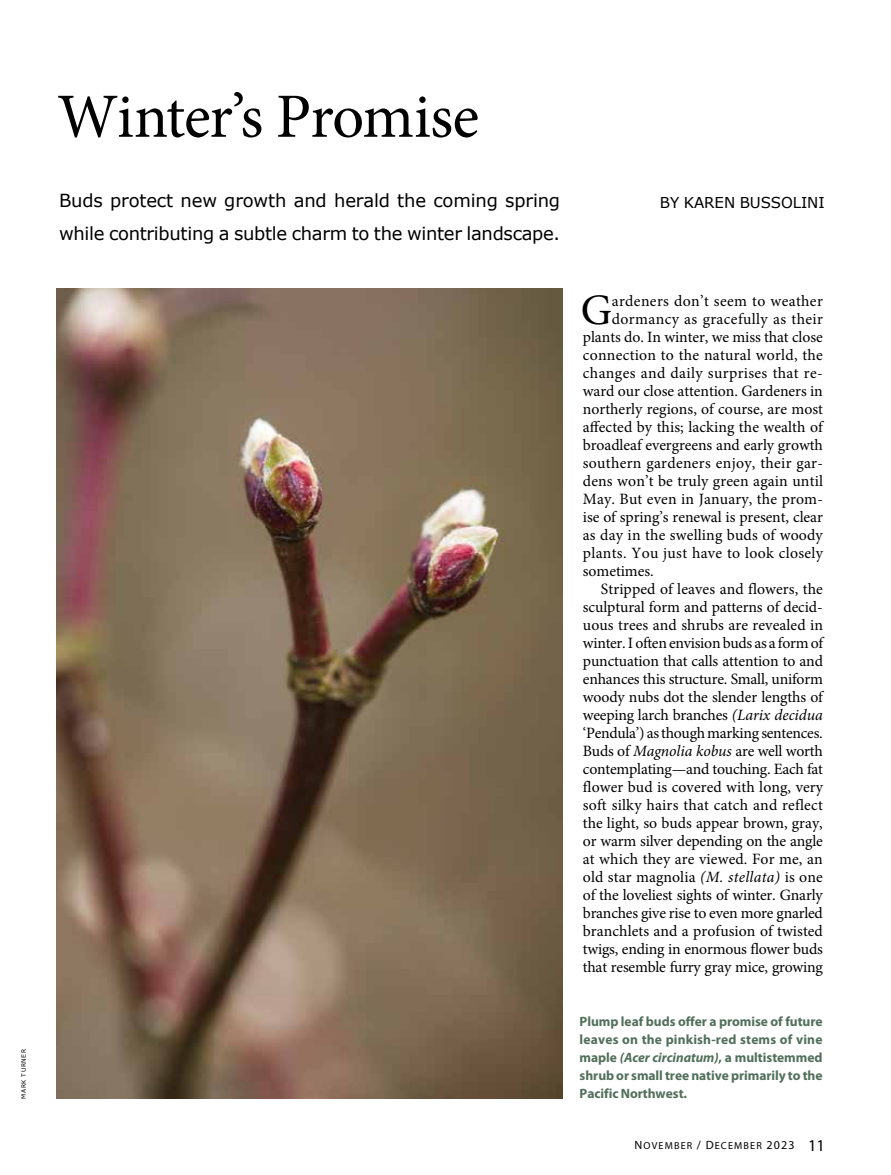
<style>
.page{position:relative;width:891px;height:1175px;background:#fff}
.page>*{position:absolute;margin:0;border:0;box-sizing:border-box;transform-origin:0 0}
.t1{font:63px "Minion Pro";letter-spacing:-.02em;color:#000}
.t2{font:43.5px "Minion Pro";color:#000}
.t3{font:18px/33px "Verdana";letter-spacing:-.015em;color:#000}
.t4{font:15.75px "Minion Pro";letter-spacing:-.005em;color:#000}
.t5{font:15.75px "Minion Pro";letter-spacing:.02em;color:#000}
.t6{font:15.75px "Minion Pro";letter-spacing:.015em;color:#000}
.t7{font:15.75px "Minion Pro";letter-spacing:.025em;color:#000}
.t8{font:15px "Verdana";letter-spacing:-.005em;color:#000}
.t9{font:700 13.5px/18px "Myriad Pro";letter-spacing:-.005em;color:#516f5b;text-align:justify}
.t10{font:10.2px "Myriad Pro Regular SC850";letter-spacing:.115em;color:#000}
.t11{font:6px "Verdana";letter-spacing:.095em;color:#000}
.s1{font-style:italic}
.s2{font-size:12px}
.s3{font-family:"Myriad Pro";font-size:12px}
.s4{font-family:"Myriad Pro";font-size:16.5px}
</style>
<div class="page">
<img style="left:57px;top:288px;width:506px;height:810px">
<p class="t11" style="left:20px;top:1098px;width:51px;rotate:-90deg">MARK TURNER</p>
<h1 class="t1" style="left:57px;top:74px;width:424px">Winter’s Promise</h1>
<p class="t3" style="left:59px;top:184px;width:503px">Buds protect new growth and herald the coming spring while contributing a subtle charm to the winter landscape.</p>
<p class="t8" style="left:660px;top:193px;width:166px">BY KAREN BUSSOLINI</p>
<h2 class="t2" style="left:581px;top:281px;width:33px">G</h2>
<p class="t5" style="left:612px;top:290px;width:212px">ardeners don’t seem to weather</p>
<p class="t7" style="left:612px;top:308px;width:213px">dormancy as gracefully as their</p>
<p class="t4" style="left:583px;top:326px;width:242px">plants do. In winter, we miss that close</p>
<p class="t6" style="left:583px;top:344px;width:241px">connection to the natural world, the</p>
<p class="t7" style="left:583px;top:362px;width:241px">changes and daily surprises that re-</p>
<p class="t4" style="left:583px;top:380px;width:242px">ward our close attention. Gardeners in</p>
<p class="t4" style="left:583px;top:398px;width:242px">northerly regions, of course, are most</p>
<p class="t4" style="left:583px;top:416px;width:241px">affected by this; lacking the wealth of</p>
<p class="t4" style="left:583px;top:434px;width:241px">broadleaf evergreens and early growth</p>
<p class="t5" style="left:583px;top:452px;width:242px">southern gardeners enjoy, their gar-</p>
<p class="t4" style="left:583px;top:470px;width:242px">dens won’t be truly green again until</p>
<p class="t4" style="left:583px;top:488px;width:242px">May. But even in January, the prom-</p>
<p class="t4" style="left:583px;top:506px;width:241px">ise of spring’s renewal is present, clear</p>
<p class="t4" style="left:583px;top:524px;width:241px">as day in the swelling buds of woody</p>
<p class="t5" style="left:583px;top:542px;width:242px">plants. You just have to look closely</p>
<p class="t4" style="left:583px;top:560px;width:72px">sometimes.</p>
<p class="t4" style="left:601px;top:578px;width:224px">Stripped of leaves and flowers, the</p>
<p class="t4" style="left:583px;top:596px;width:241px">sculptural form and patterns of decid-</p>
<p class="t4" style="left:583px;top:614px;width:242px">uous trees and shrubs are revealed in</p>
<p class="t4" style="left:583px;top:632px;width:242px">winter. I often envision buds as a form of</p>
<p class="t4" style="left:583px;top:650px;width:242px">punctuation that calls attention to and</p>
<p class="t4" style="left:583px;top:668px;width:242px">enhances this structure. Small, uniform</p>
<p class="t4" style="left:583px;top:686px;width:242px">woody nubs dot the slender lengths of</p>
<p class="t4" style="left:583px;top:704px;width:241px">weeping larch branches <span class="s1">(Larix decidua</span></p>
<p class="t4" style="left:583px;top:722px;width:241px">‘Pendula’) as though marking sentences.</p>
<p class="t4" style="left:583px;top:740px;width:241px">Buds of <span class="s1">Magnolia kobus</span> are well worth</p>
<p class="t4" style="left:583px;top:758px;width:242px">contemplating—and touching. Each fat</p>
<p class="t4" style="left:583px;top:776px;width:242px">flower bud is covered with long, very</p>
<p class="t6" style="left:583px;top:794px;width:241px">soft silky hairs that catch and reflect</p>
<p class="t4" style="left:583px;top:812px;width:241px">the light, so buds appear brown, gray,</p>
<p class="t4" style="left:583px;top:830px;width:242px">or warm silver depending on the angle</p>
<p class="t4" style="left:583px;top:848px;width:241px">at which they are viewed. For me, an</p>
<p class="t4" style="left:583px;top:866px;width:241px">old star magnolia <span class="s1">(M. stellata)</span> is one</p>
<p class="t4" style="left:583px;top:884px;width:241px">of the loveliest sights of winter. Gnarly</p>
<p class="t4" style="left:583px;top:902px;width:242px">branches give rise to even more gnarled</p>
<p class="t4" style="left:583px;top:921px;width:242px">branchlets and a profusion of twisted</p>
<p class="t4" style="left:583px;top:939px;width:241px">twigs, ending in enormous flower buds</p>
<p class="t4" style="left:583px;top:957px;width:242px">that resemble furry gray mice, growing</p>
<p class="t9" style="left:580px;top:1012px;width:245px">Plump leaf buds offer a promise of future leaves on the pinkish-red stems of vine maple <span class="s1">(Acer circinatum)</span>, a multistemmed shrub or small tree native primarily to the Pacific Northwest.</p>
<p class="t10" style="left:634px;top:1139px;width:192px"><span class="s2">N</span>OVEMBER <span class="s2">/ D</span>ECEMBER <span class="s3">2023</span> <span class="s4">11</span></p>
</div>
